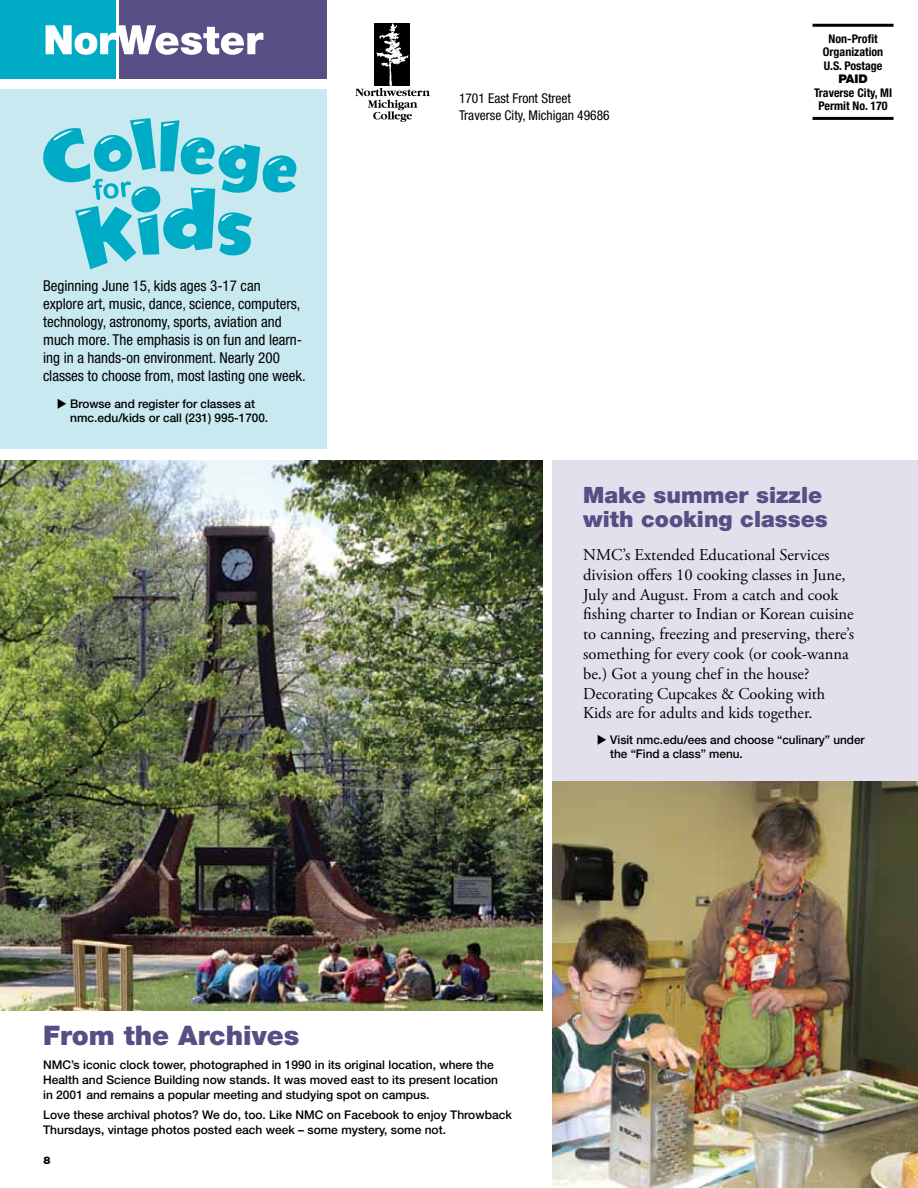
<style>
.page{position:relative;width:918px;height:1188px;background:#fff}
.page>*{position:absolute;margin:0;border:0;box-sizing:border-box;transform-origin:0 0}
.t1{font:900 27px "Helvetica Neue";color:#564e84}
.t2{font:900 22.5px/24px "Helvetica Neue";color:#564e84}
.t3{font:16.5px/19.8px "Adobe Garamond Pro";color:#000}
.t4{font:condensed 15px/18px "Helvetica Neue";color:#000}
.t5{font:condensed 13.5px/16.5px "Helvetica Neue";color:#000}
.t6{font:500 12px/15px "Helvetica Neue";color:#000}
.t7{font:700 condensed 12px/13.5px "Helvetica Neue";color:#000;text-align:center}
.t8{font:900 12px "Helvetica Neue";color:#000}
.t9{font:900 10.5px "Helvetica Neue";color:#000}
</style>
<div class="page">
<div style="left:553px;top:460px;width:365px;height:728px;background:#e2e0ec"></div>
<div style="left:0;top:90px;width:326px;height:359px;background:#c8e9ef"></div>
<img style="left:553px;top:782px;width:365px;height:406px">
<svg style="left:355px;top:23px;width:75px;height:99px"></svg>
<hr style="left:813px;top:24px;width:81px;height:3px;background:#000">
<hr style="left:813px;top:117px;width:81px;height:3px;background:#000">
<div style="left:0;top:0;width:116px;height:79px;background:#00abc5"></div>
<div style="left:119px;top:0;width:207px;height:79px;background:#564e84"></div>
<svg style="left:46px;top:25px;width:217px;height:30px"></svg>
<img style="left:0;top:460px;width:542px;height:551px">
<svg style="left:43px;top:118px;width:254px;height:151px"></svg>
<p class="t4" style="left:43px;top:276px;width:264px">Beginning June 15, kids ages 3-17 can<br>explore art, music, dance, science, computers, technology, astronomy, sports, aviation and much more. The emphasis is on fun and learn&shy;ing in a hands-on environment. Nearly 200 classes to choose from, most lasting one week.</p>
<p class="t6" style="left:70px;top:397px;width:200px;line-height:14.4px">Browse and register for classes at nmc.edu/kids or call (231) 995-1700.</p>
<p class="t5" style="left:459px;top:90px;width:152px">1701 East Front Street<br>Traverse City, Michigan 49686</p>
<p class="t7" style="left:823px;top:32px;width:62px">Non-Profit<br>Organization<br>U.S. Postage</p>
<p class="t8" style="left:838px;top:72px;width:31px">PAID</p>
<p class="t7" style="left:814px;top:86px;width:80px">Traverse City, MI<br>Permit No. 170</p>
<h2 class="t2" style="left:583px;top:483px;width:246px">Make summer sizzle with cooking classes</h2>
<p class="t3" style="left:583px;top:546px;width:272px">NMC’s Extended Educational Services division offers 10 cooking classes in June, July and August. From a catch and cook fishing charter to Indian or Korean cuisine to canning, freezing and preserving, there’s something for every cook (or cook-wanna be.) Got a young chef in the house?<br>Decorating Cupcakes &amp; Cooking with Kids are for adults and kids together.</p>
<p class="t6" style="left:610px;top:732px;width:256px;line-height:14.4px">Visit nmc.edu/ees and choose “culinary” under the “Find a class” menu.</p>
<h1 class="t1" style="left:43px;top:1019px;width:258px">From the Archives</h1>
<p class="t6" style="left:43px;top:1057px;width:456px">NMC’s iconic clock tower, photographed in 1990 in its original location, where the<br>Health and Science Building now stands. It was moved east to its present location in 2001 and remains a popular meeting and studying spot on campus.</p>
<p class="t6" style="left:43px;top:1107px;width:470px">Love these archival photos? We do, too. Like NMC on Facebook to enjoy Throwback<br>Thursdays, vintage photos posted each week – some mystery, some not.</p>
<p class="t9" style="left:43px;top:1154px;width:9px">8</p>
</div>
